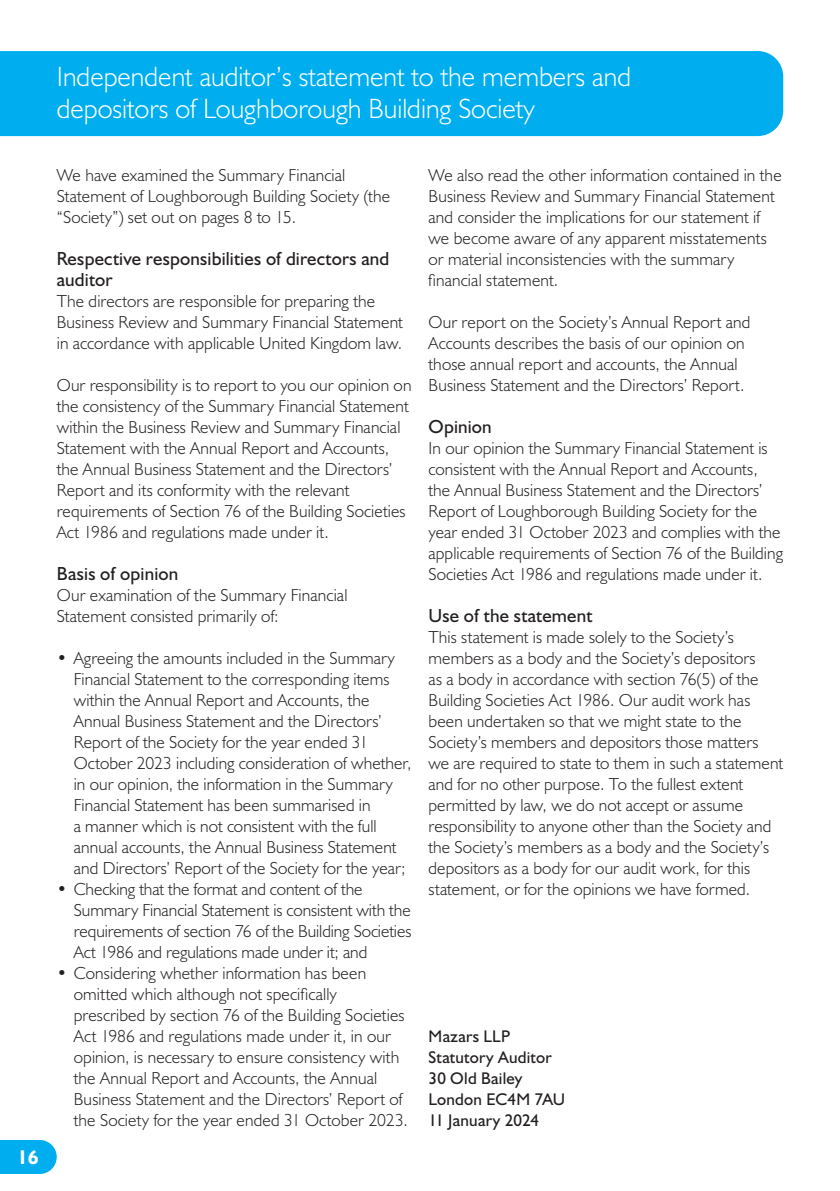
<style>
.page{position:relative;width:840px;height:1191px;background:#fff}
.page>*{position:absolute;margin:0;border:0;box-sizing:border-box;transform-origin:0 0}
.t1{font:300 28px/32px "Humanist 521 BT";color:#fff}
.t2{font:700 20px "Humanist 521 BT";color:#fff}
.t3{font:19px/21px "Humanist 521 BT";letter-spacing:.01em;color:#231f20}
.t4{font:300 17.6px/21px "Humanist 521 BT";letter-spacing:.01em;color:#231f20}
.t5{font:17px/21px "Humanist 521 BT";letter-spacing:.015em;color:#231f20}
</style>
<div class="page">
<svg style="left:0;top:1140px;width:57px;height:34px"></svg>
<div style="left:0;top:51px;width:782px;height:85px;background:#00aeef"></div>
<p class="t2" style="left:17px;top:1144px;width:23px">16</p>
<h1 class="t1" style="left:57px;top:60px;width:575px">Independent auditor’s statement to the members and depositors of Loughborough Building Society</h1>
<p class="t4" style="left:57px;top:164px;width:334px">We have examined the Summary Financial<br>Statement of Loughborough Building Society (the “Society”) set out on pages 8 to 15.</p>
<p class="t3" style="left:57px;top:248px;width:334px">Respective responsibilities of directors and auditor</p>
<p class="t4" style="left:57px;top:290px;width:347px">The directors are responsible for preparing the<br>Business Review and Summary Financial Statement in accordance with applicable United Kingdom law.</p>
<p class="t4" style="left:57px;top:374px;width:356px">Our responsibility is to report to you our opinion on the consistency of the Summary Financial Statement within the Business Review and Summary Financial Statement with the Annual Report and Accounts, the Annual Business Statement and the Directors’ Report and its conformity with the relevant requirements of Section 76 of the Building Societies Act 1986 and regulations made under it.</p>
<p class="t3" style="left:57px;top:563px;width:123px">Basis of opinion</p>
<p class="t4" style="left:57px;top:584px;width:292px">Our examination of the Summary Financial<br>Statement consisted primarily of:</p>
<p class="t4" style="left:74px;top:647px;width:339px;text-indent:-17px">• Agreeing the amounts included in the Summary Financial Statement to the corresponding items within the Annual Report and Accounts, the Annual Business Statement and the Directors’ Report of the Society for the year ended 31<br>October 2023 including consideration of whether, in our opinion, the information in the Summary Financial Statement has been summarised in<br>a manner which is not consistent with the full annual accounts, the Annual Business Statement and Directors’ Report of the Society for the year;</p>
<p class="t4" style="left:74px;top:878px;width:339px;text-indent:-17px">• Checking that the format and content of the Summary Financial Statement is consistent with the requirements of section 76 of the Building Societies Act 1986 and regulations made under it; and</p>
<p class="t4" style="left:74px;top:962px;width:335px;text-indent:-17px">• Considering whether information has been omitted which although not specifically prescribed by section 76 of the Building Societies Act 1986 and regulations made under it, in our opinion, is necessary to ensure consistency with the Annual Report and Accounts, the Annual Business Statement and the Directors’ Report of the Society for the year ended 31 October 2023.</p>
<p class="t4" style="left:428px;top:164px;width:354px">We also read the other information contained in the Business Review and Summary Financial Statement and consider the implications for our statement if we become aware of any apparent misstatements or material inconsistencies with the summary financial statement.</p>
<p class="t4" style="left:428px;top:311px;width:323px">Our report on the Society’s Annual Report and Accounts describes the basis of our opinion on those annual report and accounts, the Annual Business Statement and the Directors’ Report.</p>
<p class="t3" style="left:428px;top:416px;width:65px">Opinion</p>
<p class="t4" style="left:428px;top:437px;width:356px">In our opinion the Summary Financial Statement is consistent with the Annual Report and Accounts, the Annual Business Statement and the Directors’ Report of Loughborough Building Society for the year ended 31 October 2023 and complies with the applicable requirements of Section 76 of the Building Societies Act 1986 and regulations made under it.</p>
<p class="t3" style="left:428px;top:605px;width:165px">Use of the statement</p>
<p class="t4" style="left:428px;top:626px;width:356px">This statement is made solely to the Society’s members as a body and the Society’s depositors<br>as a body in accordance with section 76(5) of the Building Societies Act 1986. Our audit work has been undertaken so that we might state to the Society’s members and depositors those matters we are required to state to them in such a statement and for no other purpose. To the fullest extent permitted by law, we do not accept or assume responsibility to anyone other than the Society and the Society’s members as a body and the Society’s depositors as a body for our audit work, for this statement, or for the opinions we have formed.</p>
<p class="t5" style="left:428px;top:1025px;width:138px">Mazars LLP<br>Statutory Auditor<br>30 Old Bailey<br>London EC4M 7AU<br>11 January 2024</p>
</div>
